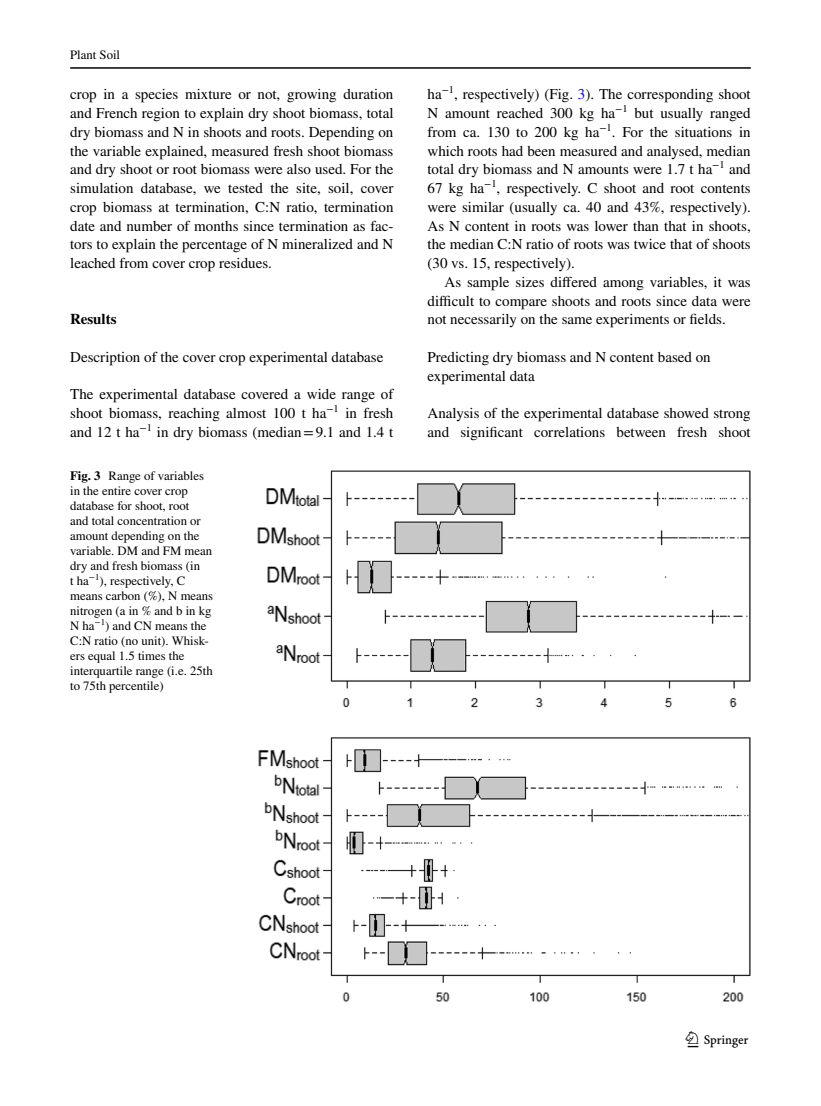
<style>
.page{position:relative;width:821px;height:1106px;background:#fff}
.page>*{position:absolute;margin:0;border:0;box-sizing:border-box;transform-origin:0 0}
.t1{font:22.5px "Springnew Regular 3";color:#000}
.t2{font:15px/18.8px "STIX";color:#000;text-align:justify}
.t3{font:700 15px "STIX";color:#000}
.t4{font:12.75px/15px "STIX";color:#000}
.s1{font-weight:700}
.s2{color:#00f}
</style>
<div class="page">
<hr style="left:70px;top:67px;width:680px;height:2px;background:#000">
<img style="left:257px;top:471px;width:493px;height:530px">
<p class="t4" style="left:70px;top:48px;width:51px">Plant Soil</p>
<p class="t2" style="left:70px;top:86px;width:325px">crop in a species mixture or not, growing duration and French region to explain dry shoot biomass, total dry biomass and N in shoots and roots. Depending on the variable explained, measured fresh shoot biomass and dry shoot or root biomass were also used. For the simulation database, we tested the site, soil, cover crop biomass at termination, C:N ratio, termination date and number of months since termination as fac&shy;tors to explain the percentage of N mineralized and N leached from cover crop residues.</p>
<p class="t3" style="left:70px;top:310px;width:48px">Results</p>
<p class="t2" style="left:70px;top:348px;width:315px">Description of the cover crop experimental database</p>
<p class="t2" style="left:70px;top:386px;width:325px">The experimental database covered a wide range of shoot biomass, reaching almost 100 t ha<sup>−1</sup> in fresh and 12 t ha<sup>−1</sup> in dry biomass (median=9.1 and 1.4 t</p>
<p class="t4" style="left:70px;top:469px;width:145px"><span class="s1">Fig. 3</span> Range of variables in the entire cover crop database for shoot, root<br>and total concentration or amount depending on the variable. DM and FM mean dry and fresh biomass (in<br>t ha<sup>−1</sup>), respectively, C means carbon (%), N means nitrogen (a in % and b in kg<br>N ha<sup>−1</sup>) and CN means the<br>C:N ratio (no unit). Whisk&shy;ers equal 1.5 times the interquartile range (i.e. 25th to 75th percentile)</p>
<p class="t2" style="left:427px;top:86px;width:325px">ha<sup>−1</sup>, respectively) (Fig. <span class="s2">3</span>). The corresponding shoot N amount reached 300 kg ha<sup>−1</sup> but usually ranged from ca. 130 to 200 kg ha<sup>−1</sup>. For the situations in which roots had been measured and analysed, median total dry biomass and N amounts were 1.7 t ha<sup>−1</sup> and 67 kg ha<sup>−1</sup>, respectively. C shoot and root contents were similar (usually ca. 40 and 43%, respectively).<br>As N content in roots was lower than that in shoots, the median C:N ratio of roots was twice that of shoots (30 vs. 15, respectively).</p>
<p class="t2" style="left:427px;top:273px;width:325px;text-indent:17px">As sample sizes differed among variables, it was difficult to compare shoots and roots since data were not necessarily on the same experiments or fields.</p>
<p class="t2" style="left:427px;top:348px;width:285px">Predicting dry biomass and N content based on experimental data</p>
<p class="t2" style="left:427px;top:405px;width:325px">Analysis of the experimental database showed strong and significant correlations between fresh shoot</p>
<h1 class="t1" style="left:687px;top:1031px;width:62px">1 3</h1>
</div>
